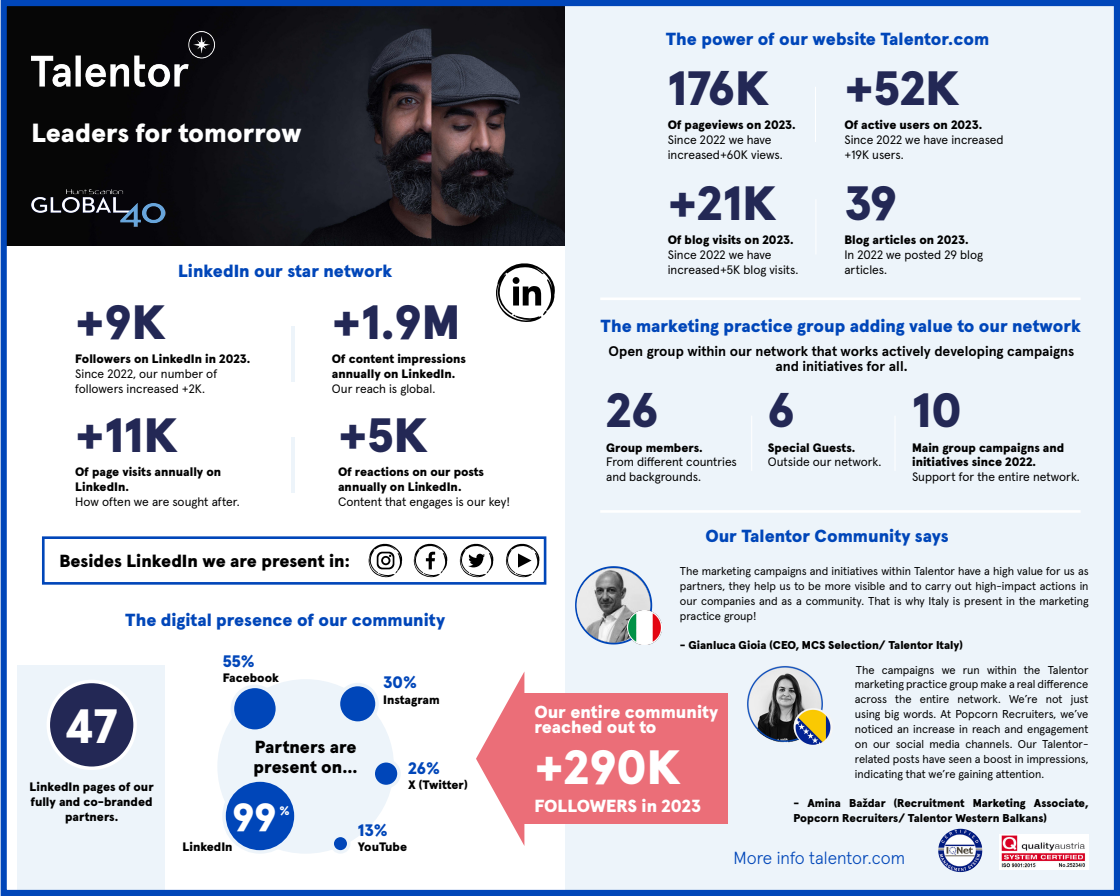
<style>
.page{position:relative;width:1120px;height:896px;background:#fff}
.page>*{position:absolute;margin:0;border:0;box-sizing:border-box;transform-origin:0 0}
.t1{font:900 48.12px "Apercu Pro";color:#232855}
.t2{font:900 48.12px "Apercu Pro";color:#fff}
.t3{font:900 39.38px "Apercu Pro";color:#fff}
.t4{font:900 26.25px "Apercu Pro";letter-spacing:-.005em;color:#fff}
.t5{font:900 17.5px "Apercu Pro";color:#0046b9}
.t6{font:900 17.5px/19.2px "Apercu Pro";color:#000}
.t7{font:900 17.5px/14.9px "Apercu Pro";color:#fff}
.t8{font:300 17.5px "Apercu Pro";color:#0046b9}
.t9{font:900 16.62px "Apercu Pro";color:#0046b9}
.t10{font:700 14px/14.9px "Apercu Pro";color:#000;text-align:center}
.t11{font:900 12.25px/14.9px "Apercu Pro";color:#000}
.t12{font:12.25px/14.9px "Apercu Pro";color:#000}
.t13{font:900 12.25px "Apercu Pro";color:#fff}
.t14{font:11.38px/14.9px "Apercu Pro";color:#000;text-align:justify}
.t15{font:900 11.38px/14.9px "Apercu Pro";color:#000}
</style>
<div class="page">
<div style="left:17px;top:665px;width:148px;height:231px;background:#edf4fa"></div>
<div style="left:42px;top:536px;width:504px;height:49px;border:3px solid #0046b9"></div>
<img style="left:8px;top:7px;width:557px;height:239px">
<div style="left:565px;top:0;width:551px;height:896px;background:#edf4fa"></div>
<img style="left:32px;top:189px;width:134px;height:38px">
<img style="left:32px;top:32px;width:182px;height:55px">
<hr style="left:816px;top:199px;width:1px;height:55px;background:#fff">
<hr style="left:815px;top:87px;width:1px;height:55px;background:#fff">
<hr style="left:291px;top:437px;width:4px;height:56px;background:#edf4fa">
<hr style="left:291px;top:326px;width:4px;height:55px;background:#edf4fa">
<svg style="left:496px;top:263px;width:59px;height:59px"></svg>
<svg style="left:505px;top:543px;width:35px;height:35px"></svg>
<svg style="left:459px;top:543px;width:35px;height:35px"></svg>
<svg style="left:413px;top:543px;width:35px;height:35px"></svg>
<svg style="left:368px;top:543px;width:35px;height:35px"></svg>
<div style="left:219px;top:681px;width:173px;height:171px;background:#edf4fa;border-radius:50%"></div>
<div style="left:217px;top:679px;width:177px;height:175px;border:4px solid #edf4fa;border-radius:50%"></div>
<div style="left:48px;top:681px;width:87px;height:87px;background:#232855;border-radius:50%"></div>
<div style="left:47px;top:680px;width:90px;height:90px;border:4px solid #fff;border-radius:50%"></div>
<div style="left:232px;top:686px;width:45px;height:45px;background:#0046b9;border-radius:50%"></div>
<div style="left:231px;top:685px;width:48px;height:48px;border:4px solid #edf4fa;border-radius:50%"></div>
<div style="left:373px;top:761px;width:26px;height:26px;background:#0046b9;border-radius:50%"></div>
<div style="left:371px;top:759px;width:30px;height:29px;border:4px solid #edf4fa;border-radius:50%"></div>
<div style="left:338px;top:685px;width:39px;height:38px;background:#0046b9;border-radius:50%"></div>
<div style="left:337px;top:683px;width:42px;height:42px;border:4px solid #edf4fa;border-radius:50%"></div>
<div style="left:332px;top:835px;width:17px;height:17px;background:#0046b9;border-radius:50%"></div>
<div style="left:330px;top:834px;width:20px;height:20px;border:4px solid #edf4fa;border-radius:50%"></div>
<div style="left:224px;top:780px;width:72px;height:72px;background:#0046b9;border-radius:50%"></div>
<div style="left:222px;top:778px;width:76px;height:76px;border:4px solid #edf4fa;border-radius:50%"></div>
<hr style="left:751px;top:416px;width:1px;height:55px;background:#fff">
<hr style="left:895px;top:416px;width:1px;height:55px;background:#fff">
<svg style="left:476px;top:672px;width:48px;height:173px"></svg>
<div style="left:520px;top:693px;width:208px;height:131px;background:#eb6e78"></div>
<img style="left:938px;top:829px;width:45px;height:43px">
<img style="left:1000px;top:835px;width:88px;height:34px">
<div style="left:1px;top:0;width:1119px;height:896px;border:6px solid #0046b9"></div>
<hr style="left:600px;top:298px;width:481px;height:2px;background:#fff">
<hr style="left:600px;top:510px;width:481px;height:3px;background:#fff">
<svg style="left:575px;top:566px;width:77px;height:78px"></svg>
<img style="left:747px;top:665px;width:76px;height:78px">
<img style="left:794px;top:708px;width:37px;height:37px">
<img style="left:577px;top:568px;width:73px;height:74px">
<img style="left:627px;top:610px;width:35px;height:34px">
<h3 class="t4" style="left:32px;top:112px;width:272px">Leaders for tomorrow</h3>
<h1 class="t1" style="left:75px;top:284px;width:92px">+9K</h1>
<h3 class="t5" style="left:178px;top:257px;width:216px">LinkedIn our star network</h3>
<h1 class="t1" style="left:332px;top:284px;width:130px">+1.9M</h1>
<p class="t11" style="left:75px;top:351px;width:177px">Followers on LinkedIn in 2023.</p>
<p class="t12" style="left:75px;top:365px;width:144px">Since 2022, our number of followers increased +2K.</p>
<h1 class="t1" style="left:75px;top:397px;width:104px">+11K</h1>
<p class="t11" style="left:75px;top:463px;width:147px">Of page visits annually on<br>LinkedIn.</p>
<p class="t12" style="left:75px;top:493px;width:166px">How often we are sought after.</p>
<p class="t11" style="left:332px;top:351px;width:136px">Of content impressions annually on LinkedIn.</p>
<p class="t12" style="left:332px;top:380px;width:105px">Our reach is global.</p>
<h1 class="t1" style="left:338px;top:397px;width:91px">+5K</h1>
<p class="t11" style="left:338px;top:463px;width:148px">Of reactions on our posts annually on LinkedIn.</p>
<p class="t12" style="left:338px;top:493px;width:174px">Content that engages is our key!</p>
<h3 class="t6" style="left:60px;top:550px;width:292px">Besides LinkedIn we are present in:</h3>
<h3 class="t5" style="left:125px;top:606px;width:321px">The digital presence of our community</h3>
<h1 class="t2" style="left:65px;top:688px;width:55px">47</h1>
<p class="t11" style="left:30px;top:778px;width:126px;text-align:center">LinkedIn pages of our fully and co-branded partners.</p>
<h3 class="t9" style="left:223px;top:648px;width:33px">55%</h3>
<p class="t11" style="left:223px;top:669px;width:58px">Facebook</p>
<h3 class="t6" style="left:254px;top:736px;width:106px">Partners are present on...</h3>
<h3 class="t9" style="left:383px;top:669px;width:35px">30%</h3>
<p class="t11" style="left:383px;top:691px;width:58px">Instagram</p>
<h3 class="t9" style="left:408px;top:755px;width:33px">26%</h3>
<p class="t11" style="left:408px;top:776px;width:61px">X (Twitter)</p>
<h2 class="t3" style="left:232px;top:786px;width:46px">99</h2>
<p class="t13" style="left:279px;top:801px;width:12px">%</p>
<p class="t11" style="left:182px;top:838px;width:52px">LinkedIn</p>
<h3 class="t9" style="left:358px;top:817px;width:32px">13%</h3>
<p class="t11" style="left:358px;top:838px;width:51px">YouTube</p>
<h3 class="t5" style="left:666px;top:25px;width:325px">The power of our website Talentor.com</h3>
<h1 class="t1" style="left:668px;top:50px;width:103px">176K</h1>
<h1 class="t1" style="left:844px;top:50px;width:117px">+52K</h1>
<p class="t11" style="left:668px;top:117px;width:130px">Of pageviews on 2023.</p>
<p class="t12" style="left:668px;top:132px;width:117px">Since 2022 we have increased+60K views.</p>
<p class="t11" style="left:844px;top:117px;width:140px">Of active users on 2023.</p>
<p class="t12" style="left:844px;top:132px;width:161px">Since 2022 we have increased +19K users.</p>
<h1 class="t1" style="left:668px;top:165px;width:110px">+21K</h1>
<h1 class="t1" style="left:844px;top:165px;width:54px">39</h1>
<p class="t11" style="left:668px;top:232px;width:127px">Of blog visits on 2023.</p>
<p class="t12" style="left:668px;top:246px;width:132px">Since 2022 we have increased+5K blog visits.</p>
<p class="t11" style="left:844px;top:232px;width:126px">Blog articles on 2023.</p>
<p class="t12" style="left:844px;top:246px;width:140px">In 2022 we posted 29 blog articles.</p>
<h3 class="t5" style="left:601px;top:312px;width:482px">The marketing practice group adding value to our network</h3>
<p class="t10" style="left:609px;top:343px;width:467px">Open group within our network that works actively developing campaigns and initiatives for all.</p>
<h1 class="t1" style="left:606px;top:372px;width:54px">26</h1>
<h1 class="t1" style="left:768px;top:372px;width:28px">6</h1>
<h1 class="t1" style="left:912px;top:372px;width:51px">10</h1>
<p class="t11" style="left:606px;top:439px;width:98px">Group members.</p>
<p class="t12" style="left:606px;top:454px;width:132px">From different countries and backgrounds.</p>
<p class="t11" style="left:768px;top:439px;width:89px">Special Guests.</p>
<p class="t12" style="left:768px;top:454px;width:115px">Outside our network.</p>
<p class="t11" style="left:912px;top:439px;width:154px">Main group campaigns and initiatives since 2022.</p>
<p class="t12" style="left:912px;top:469px;width:169px">Support for the entire network.</p>
<h3 class="t5" style="left:705px;top:522px;width:245px">Our Talentor Community says</h3>
<p class="t14" style="left:680px;top:563px;width:410px">The marketing campaigns and initiatives within Talentor have a high value for us as partners, they help us to be more visible and to carry out high-impact actions in our companies and as a community. That is why Italy is present in the marketing practice group!</p>
<p class="t15" style="left:680px;top:637px;width:284px">- Gianluca Gioia (CEO, MCS Selection/ Talentor Italy)</p>
<p class="t14" style="left:855px;top:661px;width:235px">The campaigns we run within the Talentor marketing practice group make a real difference across the entire network. We’re not just using big words. At Popcorn Recruiters, we’ve noticed an increase in reach and engagement on our social media channels. Our Talentor&shy;related posts have seen a boost in impressions, indicating that we’re gaining attention.</p>
<p class="t15" style="left:794px;top:795px;width:296px">- Amina Baždar (Recruitment Marketing Associate,<br>Popcorn Recruiters/ Talentor Western Balkans)</p>
<h3 class="t7" style="left:534px;top:704px;width:185px">Our entire community reached out to</h3>
<h1 class="t2" style="left:534px;top:729px;width:148px">+290K</h1>
<h3 class="t7" style="left:534px;top:798px;width:168px">FOLLOWERS in 2023</h3>
<h3 class="t8" style="left:733px;top:845px;width:173px">More info talentor.com</h3>
</div>
